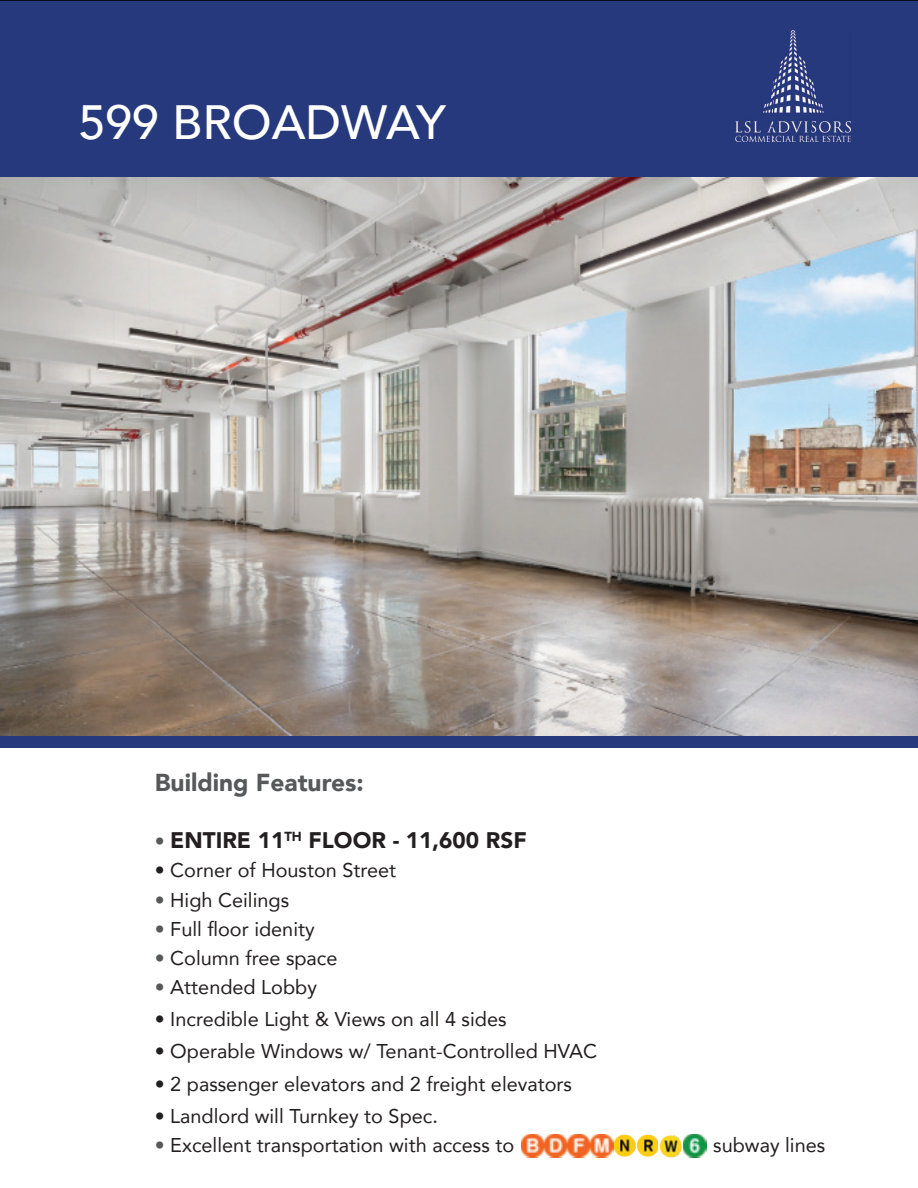
<style>
.page{position:relative;width:918px;height:1188px;background:#fff}
.page>*{position:absolute;margin:0;border:0;box-sizing:border-box;transform-origin:0 0}
.t1{font:500 48px "Avenir";color:#fff}
.t2{font:900 24.45px "Avenir";color:#57585a}
.t3{font:900 22.5px "Avenir";color:#231f20}
.t4{font:19.95px "Avenir";color:#231f20}
.s1{font-weight:400;font-size:19.95px;color:#57585a}
.s2{color:#57585a}
</style>
<div class="page">
<div style="left:0;top:0;width:918px;height:177px;background:#25397c"></div>
<div style="left:0;top:736px;width:918px;height:11px;background:#25397c"></div>
<img style="left:736px;top:30px;width:114px;height:112px">
<img style="left:521px;top:1134px;width:160px;height:23px">
<svg style="left:658px;top:1134px;width:1px;height:23px"></svg>
<svg style="left:613px;top:1134px;width:1px;height:23px"></svg>
<img style="left:683px;top:1134px;width:23px;height:23px">
<img style="left:0;top:177px;width:918px;height:559px">
<h1 class="t1" style="left:79px;top:81px;width:368px">599 BROADWAY</h1>
<p class="t2" style="left:155px;top:762px;width:211px">Building Features:</p>
<p class="t3" style="left:155px;top:821px;width:373px"><span class="s1">•</span> ENTIRE 11<sup>TH</sup> FLOOR - 11,600 RSF</p>
<p class="t4" style="left:155px;top:854px;width:243px">• Corner of Houston Street</p>
<p class="t4" style="left:155px;top:884px;width:136px"><span class="s2">•</span> High Ceilings</p>
<p class="t4" style="left:155px;top:913px;width:161px"><span class="s2">•</span> Full floor idenity</p>
<p class="t4" style="left:155px;top:942px;width:184px"><span class="s2">•</span> Column free space</p>
<p class="t4" style="left:155px;top:971px;width:164px"><span class="s2">•</span> Attended Lobby</p>
<p class="t4" style="left:155px;top:1003px;width:353px">• Incredible Light &amp; Views on all 4 sides</p>
<p class="t4" style="left:155px;top:1035px;width:444px">• Operable Windows w/ Tenant-Controlled HVAC</p>
<p class="t4" style="left:155px;top:1068px;width:419px">• 2 passenger elevators and 2 freight elevators</p>
<p class="t4" style="left:155px;top:1100px;width:285px">• Landlord will Turnkey to Spec.</p>
<p class="t4" style="left:155px;top:1129px;width:361px"><span class="s2">•</span> Excellent transportation with access to</p>
<p class="t4" style="left:713px;top:1129px;width:114px">subway lines</p>
</div>
